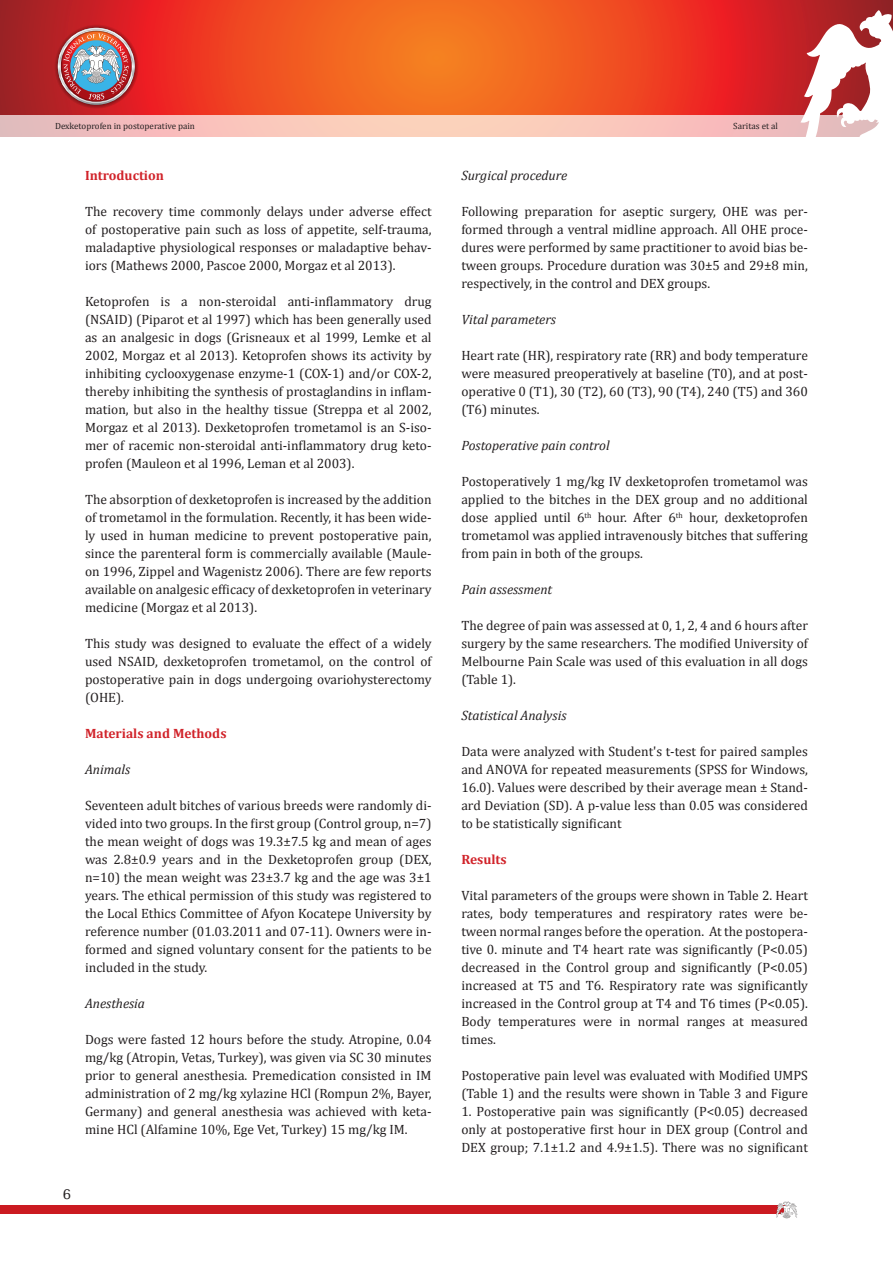
<style>
.page{position:relative;width:893px;height:1263px;background:#fff}
.page>*{position:absolute;margin:0;border:0;box-sizing:border-box;transform-origin:0 0}
.t1{font:15px "Humanist Slabserif 712 BT";color:#231f20}
.Standartım{font:13.5px/18px "Cambria";color:#231f20;text-align:justify}
.Standartım-2{font:italic 13.5px "Cambria";color:#231f20}
.Standartım-3{font:700 13.5px "Cambria";color:#d1232a}
.t2{font:9px "Cambria";color:#231f20}
</style>
<div class="page">
<svg style="left:0;top:0;width:800px;height:115px;background:#e74822"></svg>
<svg style="left:0;top:115px;width:800px;height:21px;background:#f6c5bb"></svg>
<svg style="left:54px;top:24px;width:85px;height:85px"></svg>
<svg style="left:58px;top:28px;width:76px;height:76px;background:#c15d61"></svg>
<img style="left:61px;top:31px;width:71px;height:71px;border-radius:35px">
<div style="left:0;top:1205px;width:787px;height:9px;background:#cb1a21"></div>
<svg style="left:776px;top:1201px;width:21px;height:17px"></svg>
<svg style="left:800px;top:0;width:93px;height:137px"></svg>
<p class="t2" style="left:55px;top:121px;width:141px">Dexketoprofen in postoperative pain</p>
<p class="t2" style="left:733px;top:121px;width:46px">Saritas et al</p>
<p class="Standartım-3" style="left:85px;top:166px;width:80px">Introduction</p>
<p class="Standartım" style="left:85px;top:202px;width:348px">The recovery time commonly delays under adverse effect of postoperative pain such as loss of appetite, self-trauma, maladaptive physiological responses or maladaptive behav&shy;iors (Mathews 2000, Pascoe 2000, Morgaz et al 2013).</p>
<p class="Standartım" style="left:85px;top:292px;width:348px">Ketoprofen is a non-steroidal anti-inflammatory drug (NSAID) (Piparot et al 1997) which has been generally used as an analgesic in dogs (Grisneaux et al 1999, Lemke et al 2002, Morgaz et al 2013). Ketoprofen shows its activity by inhibiting cyclooxygenase enzyme-1 (COX-1) and/or COX-2, thereby inhibiting the synthesis of prostaglandins in inflam&shy;mation, but also in the healthy tissue (Streppa et al 2002, Morgaz et al 2013). Dexketoprofen trometamol is an S-iso&shy;mer of racemic non-steroidal anti-inflammatory drug keto&shy;profen (Mauleon et al 1996, Leman et al 2003).</p>
<p class="Standartım" style="left:85px;top:490px;width:348px">The absorption of dexketoprofen is increased by the addition of trometamol in the formulation. Recently, it has been wide&shy;ly used in human medicine to prevent postoperative pain, since the parenteral form is commercially available (Maule&shy;on 1996, Zippel and Wagenistz 2006). There are few reports available on analgesic efficacy of dexketoprofen in veterinary medicine (Morgaz et al 2013).</p>
<p class="Standartım" style="left:85px;top:634px;width:348px">This study was designed to evaluate the effect of a widely used NSAID, dexketoprofen trometamol, on the control of postoperative pain in dogs undergoing ovariohysterectomy (OHE).</p>
<p class="Standartım-3" style="left:85px;top:724px;width:143px">Materials and Methods</p>
<p class="Standartım-2" style="left:85px;top:760px;width:47px">Animals</p>
<p class="Standartım" style="left:85px;top:796px;width:348px">Seventeen adult bitches of various breeds were randomly di&shy;vided into two groups. In the first group (Control group, n=7) the mean weight of dogs was 19.3±7.5 kg and mean of ages was 2.8±0.9 years and in the Dexketoprofen group (DEX, n=10) the mean weight was 23±3.7 kg and the age was 3±1 years. The ethical permission of this study was registered to the Local Ethics Committee of Afyon Kocatepe University by reference number (01.03.2011 and 07-11). Owners were in&shy;formed and signed voluntary consent for the patients to be included in the study.</p>
<p class="Standartım-2" style="left:85px;top:994px;width:61px">Anesthesia</p>
<p class="Standartım" style="left:85px;top:1030px;width:348px">Dogs were fasted 12 hours before the study. Atropine, 0.04 mg/kg (Atropin, Vetas, Turkey), was given via SC 30 minutes prior to general anesthesia. Premedication consisted in IM administration of 2 mg/kg xylazine HCl (Rompun 2%, Bayer, Germany) and general anesthesia was achieved with keta&shy;mine HCl (Alfamine 10%, Ege Vet, Turkey) 15 mg/kg IM.</p>
<p class="Standartım-2" style="left:461px;top:166px;width:108px">Surgical procedure</p>
<p class="Standartım" style="left:461px;top:202px;width:348px">Following preparation for aseptic surgery, OHE was per&shy;formed through a ventral midline approach. All OHE proce&shy;dures were performed by same practitioner to avoid bias be&shy;tween groups. Procedure duration was 30±5 and 29±8 min, respectively, in the control and DEX groups.</p>
<p class="Standartım-2" style="left:461px;top:310px;width:96px">Vital parameters</p>
<p class="Standartım" style="left:461px;top:346px;width:348px">Heart rate (HR), respiratory rate (RR) and body temperature were measured preoperatively at baseline (T0), and at post&shy;operative 0 (T1), 30 (T2), 60 (T3), 90 (T4), 240 (T5) and 360 (T6) minutes.</p>
<p class="Standartım-2" style="left:461px;top:436px;width:150px">Postoperative pain control</p>
<p class="Standartım" style="left:461px;top:472px;width:348px">Postoperatively 1 mg/kg IV dexketoprofen trometamol was applied to the bitches in the DEX group and no additional dose applied until 6<sup>th</sup> hour. After 6<sup>th</sup> hour, dexketoprofen trometamol was applied intravenously bitches that suffering from pain in both of the groups.</p>
<p class="Standartım-2" style="left:461px;top:580px;width:92px">Pain assessment</p>
<p class="Standartım" style="left:461px;top:616px;width:348px">The degree of pain was assessed at 0, 1, 2, 4 and 6 hours after surgery by the same researchers. The modified University of Melbourne Pain Scale was used of this evaluation in all dogs (Table 1).</p>
<p class="Standartım-2" style="left:461px;top:706px;width:107px">Statistical Analysis</p>
<p class="Standartım" style="left:461px;top:742px;width:348px">Data were analyzed with Student's t-test for paired samples and ANOVA for repeated measurements (SPSS for Windows, 16.0). Values were described by their average mean ± Stand&shy;ard Deviation (SD). A p-value less than 0.05 was considered to be statistically significant</p>
<p class="Standartım-3" style="left:461px;top:850px;width:47px">Results</p>
<p class="Standartım" style="left:461px;top:886px;width:348px">Vital parameters of the groups were shown in Table 2. Heart rates, body temperatures and respiratory rates were be&shy;tween normal ranges before the operation. At the postopera&shy;tive 0. minute and T4 heart rate was significantly (P&lt;0.05) decreased in the Control group and significantly (P&lt;0.05) increased at T5 and T6. Respiratory rate was significantly increased in the Control group at T4 and T6 times (P&lt;0.05).<br>Body temperatures were in normal ranges at measured times.</p>
<p class="Standartım" style="left:461px;top:1066px;width:348px">Postoperative pain level was evaluated with Modified UMPS (Table 1) and the results were shown in Table 3 and Figure</p>
<p class="Standartım" style="left:461px;top:1102px;width:348px">1. Postoperative pain was significantly (P&lt;0.05) decreased only at postoperative first hour in DEX group (Control and DEX group; 7.1±1.2 and 4.9±1.5). There was no significant</p>
<p class="t1" style="left:63px;top:1184px;width:10px">6</p>
</div>
